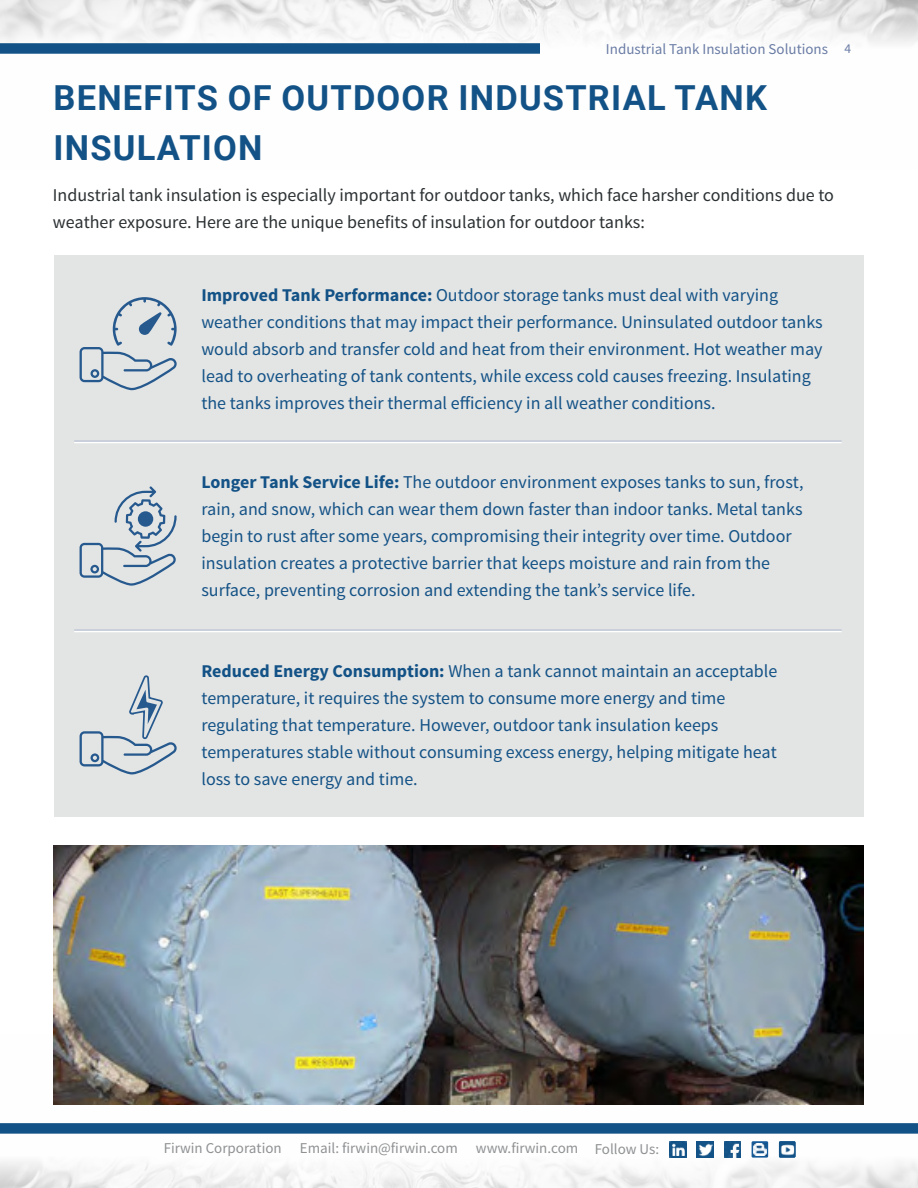
<style>
.page{position:relative;width:918px;height:1188px;background:#fff}
.page>*{position:absolute;margin:0;border:0;box-sizing:border-box;transform-origin:0 0}
.t1{font:700 34.5px/49.5px "Roboto";letter-spacing:.035em;color:#135286}
.t2{font:18px/27px "Source Sans Pro";color:#135286}
.t3{font:18px/27px "Source Sans Pro";color:#2b3032}
.t4{font:15px "Source Sans Pro";color:#8f9193}
.t5{font:15px "Source Sans Pro";color:#6a7ca5}
.t6{font:13.5px "Source Sans Pro";color:#6a7ca5}
.s1{font-weight:700}
</style>
<div class="page">
<img style="left:0;top:1034px;width:918px;height:154px">
<img style="left:0;top:0;width:918px;height:44px">
<div style="left:0;top:43px;width:540px;height:11px;background:#135286"></div>
<div style="left:0;top:1123px;width:918px;height:11px;background:#135286"></div>
<img style="left:669px;top:1141px;width:17px;height:17px">
<img style="left:697px;top:1141px;width:16px;height:17px">
<img style="left:724px;top:1141px;width:17px;height:17px">
<img style="left:779px;top:1141px;width:17px;height:17px">
<svg style="left:752px;top:1141px;width:16px;height:17px"></svg>
<svg style="left:754px;top:1143px;width:12px;height:13px"></svg>
<div style="left:54px;top:256px;width:810px;height:561px;background:#e3e4e4"></div>
<hr style="left:74px;top:442px;width:768px;height:1px;background:#fff">
<hr style="left:74px;top:440px;width:768px;height:2px;background:#c1c8d7">
<hr style="left:74px;top:631px;width:768px;height:1px;background:#fff">
<hr style="left:74px;top:629px;width:768px;height:2px;background:#c1c8d7">
<svg style="left:80px;top:297px;width:97px;height:93px"></svg>
<svg style="left:80px;top:486px;width:97px;height:100px"></svg>
<svg style="left:80px;top:675px;width:97px;height:99px"></svg>
<img style="left:54px;top:846px;width:810px;height:259px">
<p class="t5" style="left:606px;top:39px;width:224px">Industrial Tank Insulation Solutions</p>
<p class="t6" style="left:844px;top:40px;width:8px">4</p>
<h2 class="t1" style="left:54px;top:72px;width:715px">BENEFITS OF OUTDOOR INDUSTRIAL TANK<br>INSULATION</h2>
<p class="t3" style="left:53px;top:181px;width:783px">Industrial tank insulation is especially important for outdoor tanks, which face harsher conditions due to weather exposure. Here are the unique benefits of insulation for outdoor tanks:</p>
<p class="t2" style="left:201px;top:282px;width:623px"><span class="s1">Improved Tank Performance:</span> Outdoor storage tanks must deal with varying weather conditions that may impact their performance. Uninsulated outdoor tanks would absorb and transfer cold and heat from their environment. Hot weather may lead to overheating of tank contents, while excess cold causes freezing. Insulating the tanks improves their thermal efficiency in all weather conditions.</p>
<p class="t2" style="left:201px;top:469px;width:604px"><span class="s1">Longer Tank Service Life:</span> The outdoor environment exposes tanks to sun, frost, rain, and snow, which can wear them down faster than indoor tanks. Metal tanks begin to rust after some years, compromising their integrity over time. Outdoor insulation creates a protective barrier that keeps moisture and rain from the surface, preventing corrosion and extending the tank’s service life.</p>
<p class="t2" style="left:201px;top:658px;width:578px"><span class="s1">Reduced Energy Consumption:</span> When a tank cannot maintain an acceptable temperature, it requires the system to consume more energy and time regulating that temperature. However, outdoor tank insulation keeps temperatures stable without consuming excess energy, helping mitigate heat loss to save energy and time.</p>
<p class="t4" style="left:164px;top:1139px;width:416px">Firwin Corporation Email: firwin@firwin.com www.firwin.com</p>
<p class="t4" style="left:595px;top:1139px;width:66px">Follow Us:</p>
</div>
